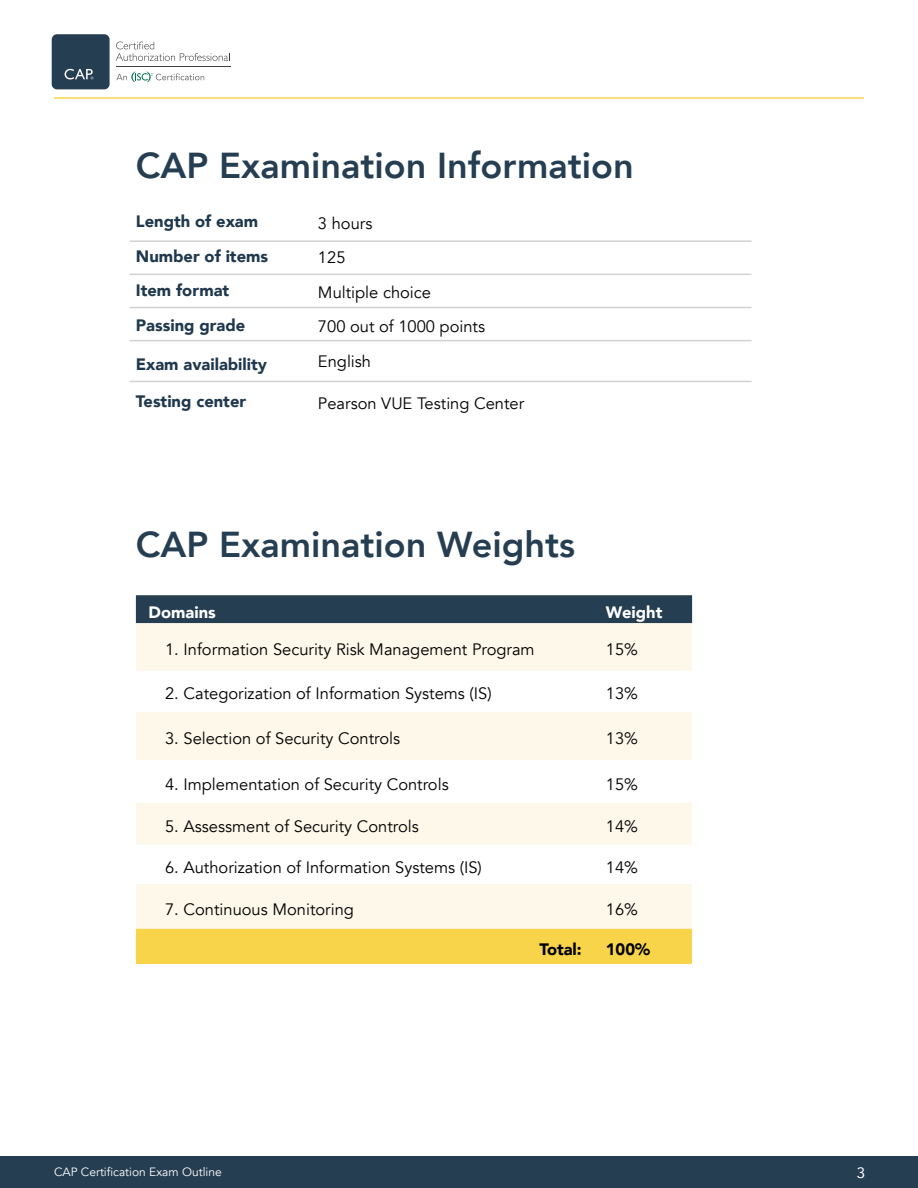
<style>
.page{position:relative;width:918px;height:1188px;background:#fff}
.page>*{position:absolute;margin:0;border:0;box-sizing:border-box;transform-origin:0 0}
.t1{font:800 36px "Avenir";color:#253e51}
.t2{font:16.5px/34.5px "Avenir";color:#000}
.t3{font:900 16.5px/34.5px "Avenir";color:#1f384d}
.t4{font:900 16.5px "Avenir";color:#fff}
.t5{font:900 16.5px "Avenir";color:#000}
.t6{font:15px "Avenir";color:#fff}
.t7{font:12px "Avenir";color:#fff}
</style>
<div class="page">
<hr style="left:54px;top:97px;width:810px;height:2px;background:#f8d44b">
<div style="left:0;top:1156px;width:918px;height:32px;background:#253e51"></div>
<div style="left:52px;top:34px;width:58px;height:55px;background:#253e51;border-radius:5px"></div>
<svg style="left:116px;top:42px;width:114px;height:19px"></svg>
<hr style="left:116px;top:66px;width:115px;height:1px;background:#414042">
<svg style="left:116px;top:72px;width:88px;height:10px"></svg>
<svg style="left:65px;top:69px;width:28px;height:10px"></svg>
<div style="left:136px;top:595px;width:556px;height:28px;background:#253e51"></div>
<div style="left:136px;top:623px;width:556px;height:306px;background:#fef8ea"></div>
<svg style="left:136px;top:671px;width:556px;height:213px"></svg>
<div style="left:136px;top:929px;width:556px;height:35px;background:#f8d44b"></div>
<hr style="left:130px;top:240px;width:622px;height:2px;background:#d2d2d2">
<hr style="left:130px;top:274px;width:622px;height:1px;background:#d2d2d2">
<hr style="left:130px;top:307px;width:622px;height:1px;background:#d2d2d2">
<hr style="left:130px;top:340px;width:622px;height:1px;background:#d2d2d2">
<hr style="left:130px;top:381px;width:622px;height:1px;background:#d2d2d2">
<h1 class="t1" style="left:136px;top:138px;width:499px">CAP Examination Information</h1>
<p class="t3" style="left:136px;top:204px;width:134px">Length of exam<br>Number of items<br>Item format<br>Passing grade</p>
<p class="t3" style="left:136px;top:346px;width:133px">Exam availability</p>
<p class="t3" style="left:136px;top:384px;width:112px">Testing center</p>
<p class="t2" style="left:318px;top:206px;width:169px">3 hours<br>125<br>Multiple choice<br>700 out of 1000 points<br>English</p>
<p class="t2" style="left:318px;top:386px;width:208px">Pearson VUE Testing Center</p>
<h1 class="t1" style="left:136px;top:517px;width:441px">CAP Examination Weights</h1>
<p class="t4" style="left:149px;top:598px;width:69px">Domains</p>
<p class="t4" style="left:606px;top:598px;width:58px">Weight</p>
<p class="t2" style="left:165px;top:633px;width:371px">1. Information Security Risk Management Program</p>
<p class="t2" style="left:606px;top:633px;width:34px">15%</p>
<p class="t2" style="left:165px;top:677px;width:328px">2. Categorization of Information Systems (IS)</p>
<p class="t2" style="left:606px;top:677px;width:34px">13%</p>
<p class="t2" style="left:165px;top:722px;width:236px">3. Selection of Security Controls</p>
<p class="t2" style="left:606px;top:722px;width:34px">13%</p>
<p class="t2" style="left:165px;top:767px;width:285px">4. Implementation of Security Controls</p>
<p class="t2" style="left:606px;top:767px;width:34px">15%</p>
<p class="t2" style="left:165px;top:809px;width:255px">5. Assessment of Security Controls</p>
<p class="t2" style="left:606px;top:809px;width:34px">14%</p>
<p class="t2" style="left:165px;top:850px;width:318px">6. Authorization of Information Systems (IS)</p>
<p class="t2" style="left:606px;top:850px;width:34px">14%</p>
<p class="t2" style="left:165px;top:892px;width:190px">7. Continuous Monitoring</p>
<p class="t2" style="left:606px;top:892px;width:34px">16%</p>
<p class="t5" style="left:539px;top:935px;width:44px">Total:</p>
<p class="t5" style="left:606px;top:935px;width:46px">100%</p>
<p class="t7" style="left:54px;top:1164px;width:169px">CAP Certification Exam Outline</p>
<p class="t6" style="left:857px;top:1161px;width:10px">3</p>
</div>
